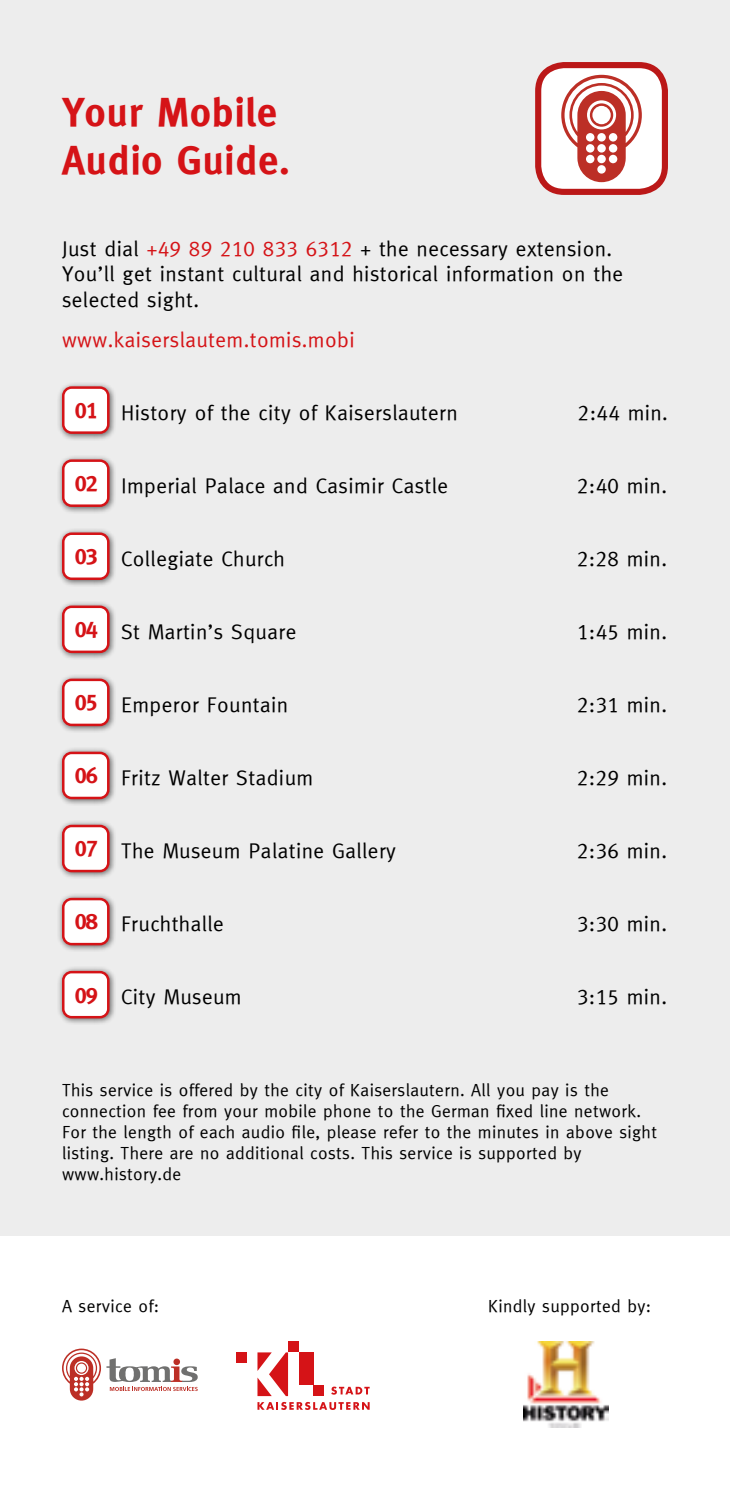
<style>
.page{position:relative;width:730px;height:1489px;background:#fff}
.page>*{position:absolute;margin:0;border:0;box-sizing:border-box;transform-origin:0 0}
.t1{font:40px/48px "Meta KL Bold";letter-spacing:.02em;color:#d51317}
.t2{font:21.25px/25.5px "Meta KL";letter-spacing:.02em;color:#000}
.t3{font:21.25px "Meta KL";letter-spacing:.02em;color:#d51317}
.t4{font:17.5px/21px "Meta KL";letter-spacing:.02em;color:#000}
.s1{color:#d51317}
.s2{font-family:"Meta KL Bold";font-size:22.5px;color:#d51317}
</style>
<div class="page">
<div style="left:0;top:0;width:730px;height:1235px;background:#ededed"></div>
<div style="left:299px;top:1352px;width:14px;height:32px;background:#d51317"></div>
<div style="left:288px;top:1341px;width:11px;height:11px;background:#d51317"></div>
<div style="left:313px;top:1384px;width:11px;height:11px;background:#d51317"></div>
<div style="left:236px;top:1352px;width:11px;height:11px;background:#d51317"></div>
<svg style="left:257px;top:1352px;width:31px;height:43px"></svg>
<svg style="left:257px;top:1401px;width:113px;height:8px"></svg>
<svg style="left:331px;top:1386px;width:39px;height:8px"></svg>
<img style="left:524px;top:1341px;width:84px;height:86px">
<div style="left:57px;top:382px;width:59px;height:58px;background:#000;opacity:.6"></div>
<div style="left:63px;top:387px;width:45px;height:45px;background:#fff;border-radius:8px"></div>
<div style="left:62px;top:386px;width:48px;height:48px;border:2px solid #d51317;border-radius:8px"></div>
<div style="left:57px;top:455px;width:59px;height:58px;background:#000;opacity:.6"></div>
<div style="left:63px;top:460px;width:45px;height:45px;background:#fff;border-radius:8px"></div>
<div style="left:62px;top:459px;width:48px;height:48px;border:2px solid #d51317;border-radius:8px"></div>
<div style="left:57px;top:528px;width:59px;height:58px;background:#000;opacity:.6"></div>
<div style="left:63px;top:533px;width:45px;height:45px;background:#fff;border-radius:8px"></div>
<div style="left:62px;top:532px;width:48px;height:48px;border:2px solid #d51317;border-radius:8px"></div>
<div style="left:57px;top:601px;width:59px;height:58px;background:#000;opacity:.6"></div>
<div style="left:63px;top:606px;width:45px;height:45px;background:#fff;border-radius:8px"></div>
<div style="left:62px;top:605px;width:48px;height:48px;border:2px solid #d51317;border-radius:8px"></div>
<div style="left:57px;top:674px;width:59px;height:58px;background:#000;opacity:.6"></div>
<div style="left:63px;top:680px;width:45px;height:45px;background:#fff;border-radius:8px"></div>
<div style="left:62px;top:678px;width:48px;height:48px;border:2px solid #d51317;border-radius:8px"></div>
<div style="left:57px;top:747px;width:59px;height:58px;background:#000;opacity:.6"></div>
<div style="left:63px;top:753px;width:45px;height:45px;background:#fff;border-radius:8px"></div>
<div style="left:62px;top:751px;width:48px;height:48px;border:2px solid #d51317;border-radius:8px"></div>
<div style="left:57px;top:820px;width:59px;height:59px;background:#000;opacity:.6"></div>
<div style="left:63px;top:826px;width:45px;height:45px;background:#fff;border-radius:8px"></div>
<div style="left:62px;top:824px;width:48px;height:48px;border:2px solid #d51317;border-radius:8px"></div>
<div style="left:57px;top:893px;width:59px;height:59px;background:#000;opacity:.6"></div>
<div style="left:63px;top:899px;width:45px;height:45px;background:#fff;border-radius:8px"></div>
<div style="left:62px;top:897px;width:48px;height:48px;border:2px solid #d51317;border-radius:8px"></div>
<div style="left:57px;top:966px;width:59px;height:59px;background:#000;opacity:.6"></div>
<div style="left:63px;top:972px;width:45px;height:45px;background:#fff;border-radius:8px"></div>
<div style="left:62px;top:970px;width:48px;height:48px;border:2px solid #d51317;border-radius:8px"></div>
<svg style="left:62px;top:1348px;width:136px;height:52px"></svg>
<div style="left:538px;top:65px;width:127px;height:127px;background:#fff;border-radius:26px"></div>
<div style="left:535px;top:62px;width:133px;height:133px;border:6px solid #bb1818;border-radius:26px"></div>
<svg style="left:561px;top:75px;width:81px;height:107px"></svg>
<h1 class="t1" style="left:62px;top:88px;width:229px">Your Mobile<br>Audio Guide.</h1>
<p class="t2" style="left:62px;top:235px;width:563px">Just dial <span class="s1">+49 89 210 833 6312</span> + the necessary extension.<br>You’ll get instant cultural and historical information on the selected sight.</p>
<p class="t3" style="left:62px;top:327px;width:294px">www.kaiserslautem.tomis.mobi</p>
<p class="t2" style="left:75px;top:399px;width:384px"><span class="s2">01</span> History of the city of Kaiserslautern</p>
<p class="t2" style="left:578px;top:399px;width:92px">2:44 min.</p>
<p class="t2" style="left:75px;top:472px;width:375px"><span class="s2">02</span> Imperial Palace and Casimir Castle</p>
<p class="t2" style="left:577px;top:472px;width:92px">2:40 min.</p>
<p class="t2" style="left:75px;top:545px;width:211px"><span class="s2">03</span> Collegiate Church</p>
<p class="t2" style="left:577px;top:545px;width:92px">2:28 min.</p>
<p class="t2" style="left:75px;top:618px;width:223px"><span class="s2">04</span> St Martin’s Square</p>
<p class="t2" style="left:577px;top:618px;width:92px">1:45 min.</p>
<p class="t2" style="left:75px;top:691px;width:215px"><span class="s2">05</span> Emperor Fountain</p>
<p class="t2" style="left:577px;top:691px;width:92px">2:31 min.</p>
<p class="t2" style="left:75px;top:764px;width:240px"><span class="s2">06</span> Fritz Walter Stadium</p>
<p class="t2" style="left:577px;top:764px;width:92px">2:29 min.</p>
<p class="t2" style="left:75px;top:837px;width:323px"><span class="s2">07</span> The Museum Palatine Gallery</p>
<p class="t2" style="left:577px;top:837px;width:92px">2:36 min.</p>
<p class="t2" style="left:75px;top:910px;width:150px"><span class="s2">08</span> Fruchthalle</p>
<p class="t2" style="left:577px;top:910px;width:92px">3:30 min.</p>
<p class="t2" style="left:75px;top:983px;width:168px"><span class="s2">09</span> City Museum</p>
<p class="t2" style="left:577px;top:983px;width:92px">3:15 min.</p>
<p class="t4" style="left:62px;top:1079px;width:596px">This service is offered by the city of Kaiserslautern. All you pay is the connection fee from your mobile phone to the German fixed line network.<br>For the length of each audio file, please refer to the minutes in above sight listing. There are no additional costs. This service is supported by www.history.de</p>
<p class="t4" style="left:62px;top:1294px;width:98px">A service of:</p>
<p class="t4" style="left:488px;top:1294px;width:165px">Kindly supported by:</p>
</div>
